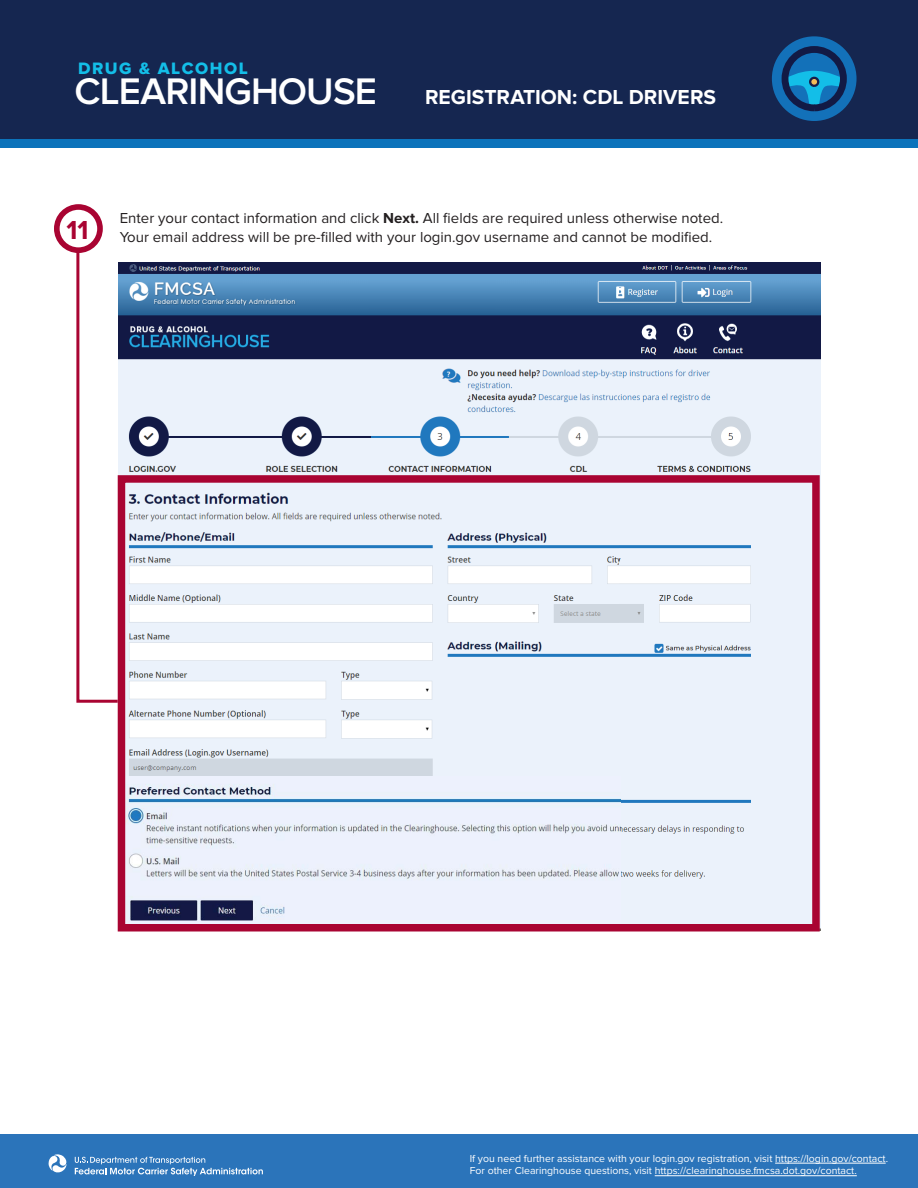
<style>
.page{position:relative;width:918px;height:1188px;background:#fff}
.page>*{position:absolute;margin:0;border:0;box-sizing:border-box;transform-origin:0 0}
.t1{font:600 38.4px "Proxima Nova";letter-spacing:-.025em;color:#fff}
.t2{font:700 27px "Proxima Nova";color:#a90432}
.t3{font:700 21px "Proxima Nova";color:#fff}
.t4{font:17.1px "Proxima Nova Extrabld";letter-spacing:.09em;color:#13bee8}
.t5{font:15px/19.5px "Proxima Nova";color:#231f20}
.t6{font:10.5px/12.6px "Proxima Nova";color:#fff}
.s1{font-weight:700}
</style>
<div class="page">
<div style="left:0;top:0;width:918px;height:145px;background:#152650"></div>
<div style="left:0;top:139px;width:918px;height:8px;background:#0c73bb"></div>
<div style="left:772px;top:36px;width:85px;height:85px;background:#1371b9;border-radius:50%"></div>
<svg style="left:786px;top:71px;width:55px;height:35px"></svg>
<div style="left:782px;top:46px;width:65px;height:65px;border:7px solid #121a45;border-radius:50%"></div>
<div style="left:810px;top:78px;width:8px;height:8px;background:#f3bc58;border-radius:50%"></div>
<div style="left:809px;top:77px;width:10px;height:10px;border:2px solid #181e4a;border-radius:50%"></div>
<div style="left:0;top:1134px;width:918px;height:54px;background:#2b74ba"></div>
<svg style="left:48px;top:1154px;width:19px;height:19px"></svg>
<svg style="left:75px;top:1157px;width:188px;height:19px"></svg>
<hr style="left:775px;top:1163px;width:111px;height:1px;background:#fff">
<hr style="left:655px;top:1175px;width:202px;height:1px;background:#fff">
<img style="left:121px;top:263px;width:699px;height:660px">
<div style="left:54px;top:204px;width:49px;height:49px;border:6px solid #a90432;border-radius:50%"></div>
<div style="left:118px;top:475px;width:702px;height:457px;border:8px solid #a90432"></div>
<svg style="left:75px;top:247px;width:46px;height:457px"></svg>
<h3 class="t4" style="left:78px;top:62px;width:171px">DRUG &amp; ALCOHOL</h3>
<h1 class="t1" style="left:75px;top:78px;width:304px">CLEARINGHOUSE</h1>
<h3 class="t3" style="left:425px;top:89px;width:293px">REGISTRATION: CDL DRIVERS</h3>
<h2 class="t2" style="left:67px;top:220px;width:24px">11</h2>
<h3 class="t5" style="left:120px;top:209px;width:605px">Enter your contact information and click <span class="s1">Next.</span> All fields are required unless otherwise noted.<br>Your email address will be pre-filled with your login.gov username and cannot be modified.</h3>
<p class="t6" style="left:470px;top:1153px;width:420px">If you need further assistance with your login.gov registration, visit https://login.gov/contact.<br>For other Clearinghouse questions, visit https://clearinghouse.fmcsa.dot.gov/contact.</p>
</div>
